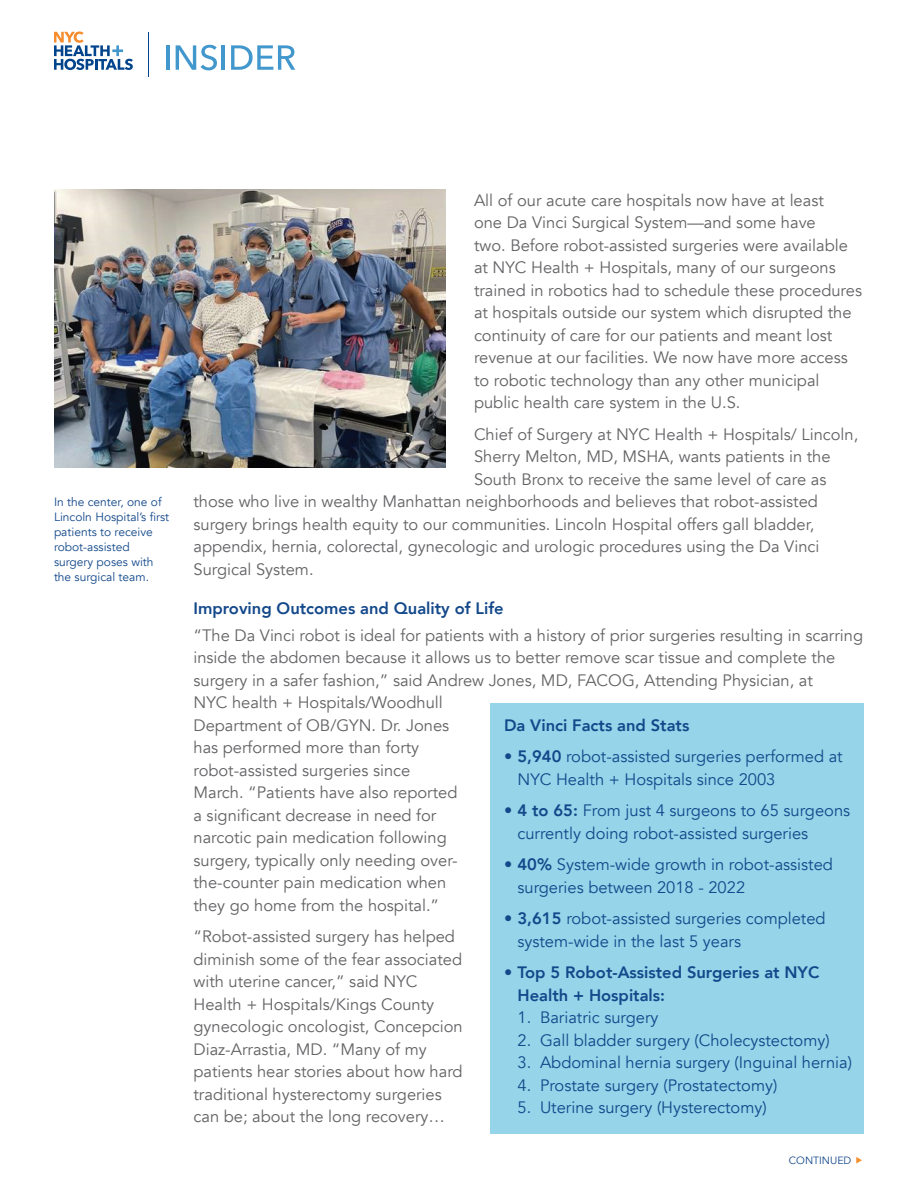
<style>
.page{position:relative;width:918px;height:1188px;background:#fff}
.page>*{position:absolute;margin:0;border:0;box-sizing:border-box;transform-origin:0 0}
.t1{font:16.5px/22.5px "Avenir";color:#636366}
.t2{font:16.5px/22.5px "Avenir";color:#13488a}
.t3{font:800 16.5px/22.5px "Avenir";color:#13488a}
.t4{font:12px/15px "Avenir";color:#13488a}
.t5{font:10.5px "Avenir";color:#13488a}
.s1{font-weight:800}
</style>
<div class="page">
<svg style="left:54px;top:32px;width:79px;height:38px"></svg>
<hr style="left:148px;top:32px;width:1px;height:44px;background:#01448c">
<hr style="left:166px;top:45px;width:4px;height:25px;background:#4298cd">
<svg style="left:176px;top:45px;width:41px;height:25px"></svg>
<hr style="left:222px;top:45px;width:3px;height:25px;background:#4298cd">
<svg style="left:231px;top:45px;width:64px;height:25px"></svg>
<img style="left:54px;top:189px;width:392px;height:279px">
<div style="left:490px;top:704px;width:374px;height:430px;background:#95d4e9"></div>
<p class="t4" style="left:54px;top:494px;width:117px">In the center, one of<br>Lincoln Hospital’s first patients to receive robot-assisted surgery poses with the surgical team.</p>
<p class="t1" style="left:474px;top:189px;width:390px">All of our acute care hospitals now have at least<br>one Da Vinci Surgical System—and some have<br>two. Before robot-assisted surgeries were available at NYC Health + Hospitals, many of our surgeons trained in robotics had to schedule these procedures at hospitals outside our system which disrupted the continuity of care for our patients and meant lost revenue at our facilities. We now have more access to robotic technology than any other municipal public health care system in the U.S.</p>
<p class="t1" style="left:474px;top:423px;width:386px">Chief of Surgery at NYC Health + Hospitals/ Lincoln,</p>
<p class="t1" style="left:474px;top:445px;width:358px">Sherry Melton, MD, MSHA, wants patients in the</p>
<p class="t1" style="left:474px;top:468px;width:354px">South Bronx to receive the same level of care as</p>
<p class="t1" style="left:194px;top:490px;width:626px">those who live in wealthy Manhattan neighborhoods and believes that robot-assisted</p>
<p class="t1" style="left:194px;top:513px;width:622px">surgery brings health equity to our communities. Lincoln Hospital offers gall bladder,</p>
<p class="t1" style="left:194px;top:535px;width:627px">appendix, hernia, colorectal, gynecologic and urologic procedures using the Da Vinci</p>
<p class="t1" style="left:194px;top:558px;width:122px">Surgical System.</p>
<p class="t3" style="left:194px;top:597px;width:312px">Improving Outcomes and Quality of Life</p>
<p class="t1" style="left:194px;top:624px;width:671px">“The Da Vinci robot is ideal for patients with a history of prior surgeries resulting in scarring inside the abdomen because it allows us to better remove scar tissue and complete the surgery in a safer fashion,” said Andrew Jones, MD, FACOG, Attending Physician, at<br>NYC health + Hospitals/Woodhull<br>Department of OB/GYN. Dr. Jones<br>has performed more than forty<br>robot-assisted surgeries since<br>March. “Patients have also reported<br>a significant decrease in need for<br>narcotic pain medication following<br>surgery, typically only needing over-<br>the-counter pain medication when<br>they go home from the hospital.”</p>
<p class="t1" style="left:194px;top:926px;width:271px">“Robot-assisted surgery has helped diminish some of the fear associated with uterine cancer,” said NYC Health + Hospitals/Kings County gynecologic oncologist, Concepcion Diaz-Arrastia, MD. “Many of my patients hear stories about how hard traditional hysterectomy surgeries can be; about the long recovery…</p>
<p class="t3" style="left:504px;top:714px;width:187px">Da Vinci Facts and Stats</p>
<p class="t2" style="left:517px;top:745px;width:327px;text-indent:-13px"><span class="s1">• 5,940</span> robot-assisted surgeries performed at<br>NYC Health + Hospitals since 2003</p>
<p class="t2" style="left:517px;top:799px;width:334px;text-indent:-13px"><span class="s1">• 4 to 65:</span> From just 4 surgeons to 65 surgeons currently doing robot-assisted surgeries</p>
<p class="t2" style="left:517px;top:853px;width:317px;text-indent:-13px"><span class="s1">• 40%</span> System-wide growth in robot-assisted surgeries between 2018 - 2022</p>
<p class="t2" style="left:517px;top:907px;width:310px;text-indent:-13px"><span class="s1">• 3,615</span> robot-assisted surgeries completed system-wide in the last 5 years</p>
<p class="t3" style="left:517px;top:961px;width:303px;text-indent:-13px">• Top 5 Robot-Assisted Surgeries at NYC<br>Health + Hospitals:</p>
<p class="t2" style="left:517px;top:1006px;width:142px">1. Bariatric surgery</p>
<p class="t2" style="left:517px;top:1029px;width:314px">2. Gall bladder surgery (Cholecystectomy)</p>
<p class="t2" style="left:517px;top:1051px;width:336px">3. Abdominal hernia surgery (Inguinal hernia)</p>
<p class="t2" style="left:517px;top:1074px;width:261px">4. Prostate surgery (Prostatectomy)</p>
<p class="t2" style="left:517px;top:1096px;width:251px">5. Uterine surgery (Hysterectomy)</p>
<p class="t5" style="left:789px;top:1154px;width:64px">CONTINUED</p>
</div>
